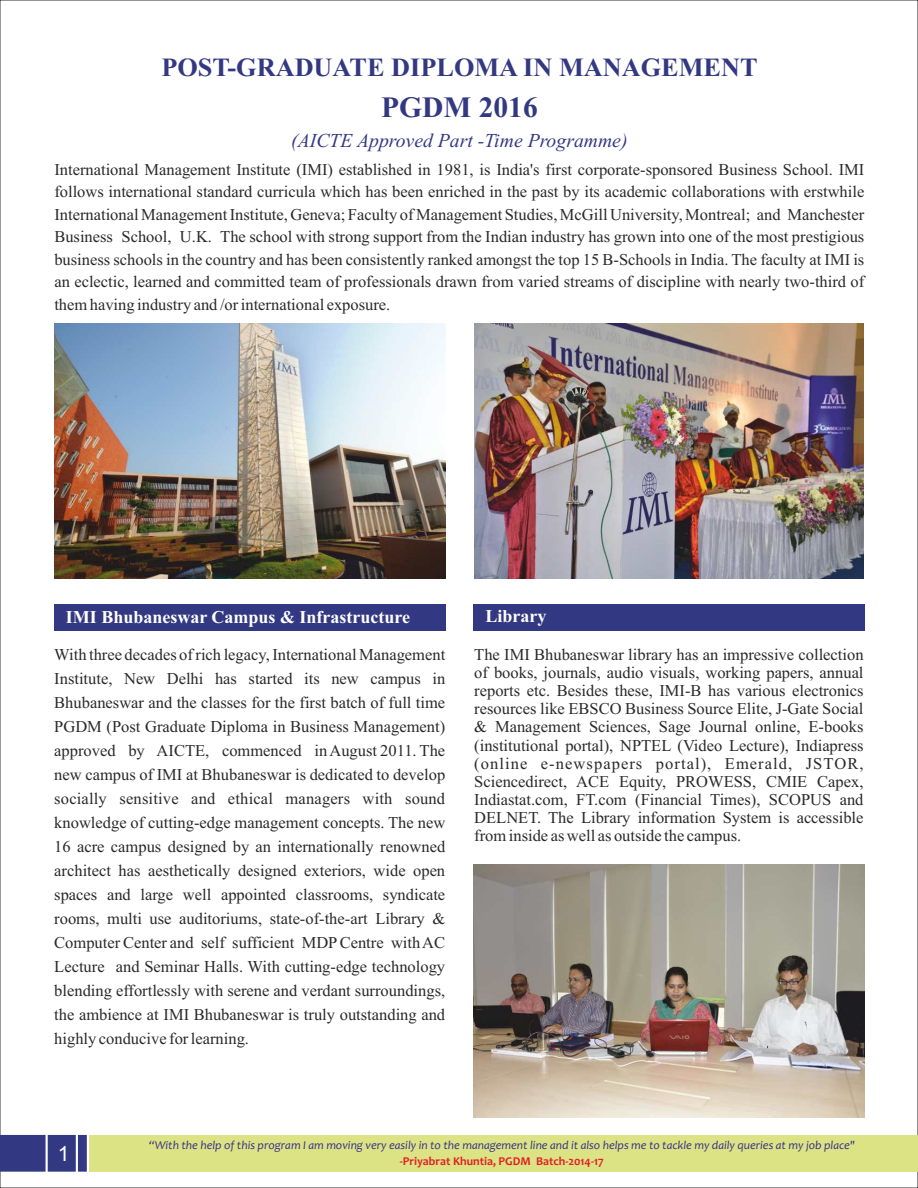
<style>
.page{position:relative;width:918px;height:1188px;background:#fff}
.page>*{position:absolute;margin:0;border:0;box-sizing:border-box;transform-origin:0 0}
.t1{font:700 29.55px "Times New Roman";color:#333882}
.t2{font:700 26.25px "Times New Roman";color:#333882}
.t3{font:21px "Arial";color:#fff}
.t4{font:italic 19.65px "Times New Roman";color:#333882}
.t5{font:700 18px "Times New Roman";color:#fff}
.t6{font:16.5px/24px "Times New Roman";color:#2b2929;text-align:justify}
.t7{font:italic 12px "Candara";color:#383085}
.t8{font:700 12px "Candara";color:#e31f24}
</style>
<div class="page">
<div style="left:89px;top:1135px;width:829px;height:37px;background:#dbe385"></div>
<svg style="left:0;top:1135px;width:87px;height:37px;background:#3f4389"></svg>
<div style="left:473px;top:604px;width:391px;height:27px;background:#333882"></div>
<div style="left:54px;top:604px;width:391px;height:27px;background:#333882"></div>
<img style="left:54px;top:324px;width:392px;height:255px">
<img style="left:473px;top:864px;width:391px;height:254px">
<img style="left:474px;top:324px;width:390px;height:255px">
<h2 class="t2" style="left:161px;top:58px;width:598px">POST-GRADUATE DIPLOMA IN MANAGEMENT</h2>
<h1 class="t1" style="left:381px;top:97px;width:158px">PGDM 2016</h1>
<p class="t4" style="left:291px;top:134px;width:338px">(AICTE Approved Part -Time Programme)</p>
<p class="t6" style="left:54px;top:159px;width:812px;line-height:22.5px">International Management Institute (IMI) established in 1981, is India's first corporate-sponsored Business School. IMI follows international standard curricula which has been enriched in the past by its academic collaborations with erstwhile International Management Institute, Geneva; Faculty of Management Studies, McGill University, Montreal; and Manchester Business School, U.K. The school with strong support from the Indian industry has grown into one of the most prestigious business schools in the country and has been consistently ranked amongst the top 15 B-Schools in India. The faculty at IMI is an eclectic, learned and committed team of professionals drawn from varied streams of discipline with nearly two-third of them having industry and /or international exposure.</p>
<p class="t5" style="left:66px;top:611px;width:346px">IMI Bhubaneswar Campus &amp; Infrastructure</p>
<p class="t5" style="left:486px;top:610px;width:63px">Library</p>
<p class="t6" style="left:54px;top:644px;width:393px">With three decades of rich legacy, International Management Institute, New Delhi has started its new campus in Bhubaneswar and the classes for the first batch of full time PGDM (Post Graduate Diploma in Business Management) approved by AICTE, commenced in August 2011. The new campus of IMI at Bhubaneswar is dedicated to develop socially sensitive and ethical managers with sound knowledge of cutting-edge management concepts. The new 16 acre campus designed by an internationally renowned architect has aesthetically designed exteriors, wide open spaces and large well appointed classrooms, syndicate rooms, multi use auditoriums, state-of-the-art Library &amp; Computer Center and self sufficient MDPCentre with AC Lecture and Seminar Halls. With cutting-edge technology blending effortlessly with serene and verdant surroundings, the ambience at IMI Bhubaneswar is truly outstanding and highly conducive for learning.</p>
<p class="t6" style="left:474px;top:647px;width:391px;line-height:18.1px">The IMI Bhubaneswar library has an impressive collection of books, journals, audio visuals, working papers, annual reports etc. Besides these, IMI-B has various electronics resources like EBSCO Business Source Elite, J-Gate Social &amp; Management Sciences, Sage Journal online, E-books (institutional portal), NPTEL (Video Lecture), Indiapress (online e-newspapers portal), Emerald, JSTOR, Sciencedirect, ACE Equity, PROWESS, CMIE Capex, Indiastat.com, FT.com (Financial Times), SCOPUS and DELNET. The Library information System is accessible from inside as well as outside the campus.</p>
<p class="t3" style="left:58px;top:1146px;width:13px">1</p>
<p class="t7" style="left:149px;top:1140px;width:708px">“With the help of this program I am moving very easily in to the management line and it also helps me to tackle my daily queries at my job place"</p>
<p class="t8" style="left:400px;top:1157px;width:205px">-Priyabrat Khuntia, PGDM Batch-2014-17</p>
</div>
